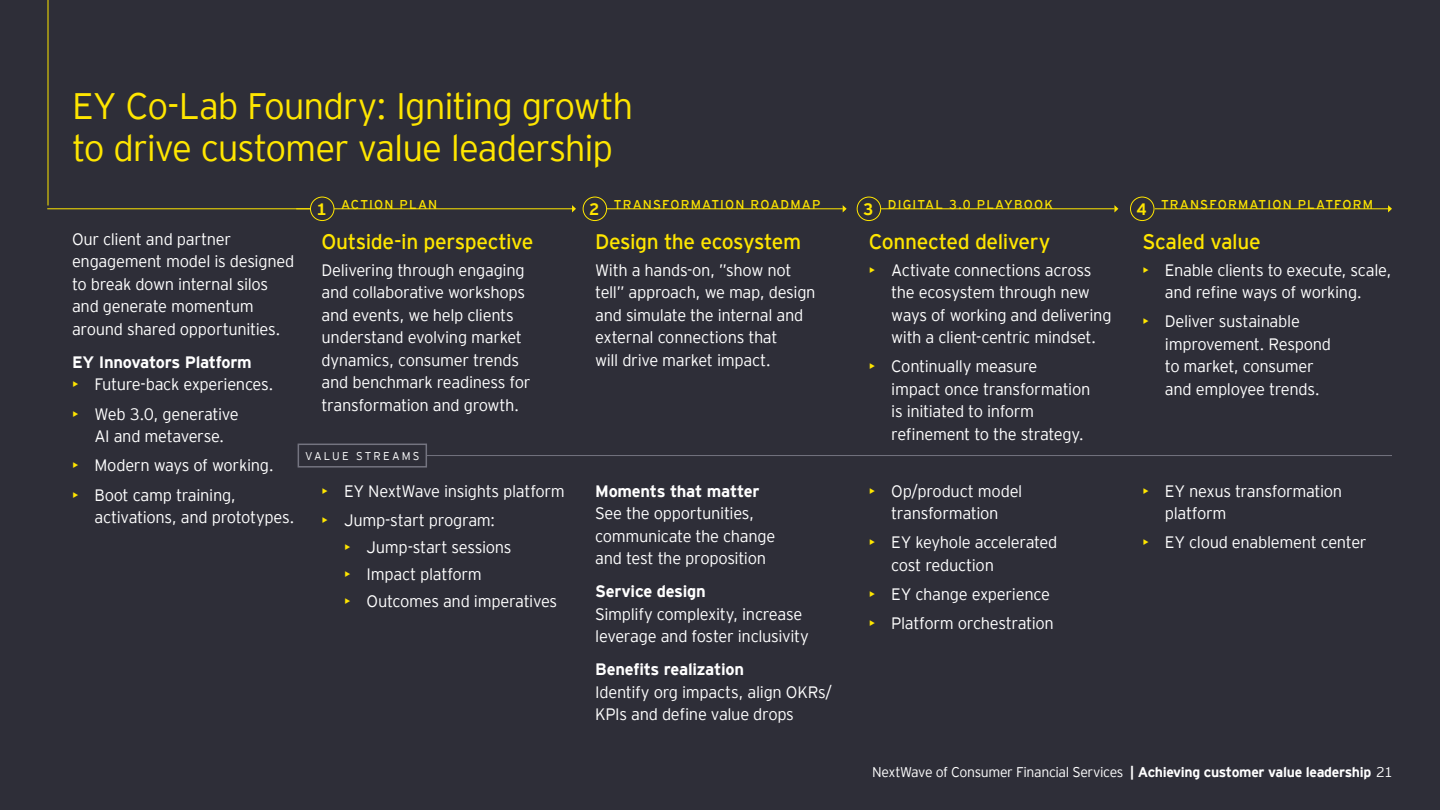
<style>
.page{position:relative;width:1440px;height:810px;background:#2e2e38}
.page>*{position:absolute;margin:0;border:0;box-sizing:border-box;transform-origin:0 0}
.Callout_Data{font:300 36.75px/42px "EY Interstate";letter-spacing:-.03em;color:#ffe600}
.Subhead_1_Regular{font:21px "EY Interstate";letter-spacing:-.02em;color:#ffe600}
.Body_copy{font:300 16.5px/22.5px "EY Interstate";letter-spacing:-.02em;color:#fff}
.Body_copy_headline{font:700 16.5px "EY Interstate";letter-spacing:-.02em;color:#fff}
.Body_copy_headline-2{font:700 16.5px "EY Interstate";color:#ffe600}
.t1{font:300 14.02px "EY Interstate";letter-spacing:-.03em;color:#fff}
.Caption_copy{font:12.75px "EY Interstate";letter-spacing:.085em;color:#ffe600}
.Caption_copy-2{font:300 11.25px "EY Interstate";letter-spacing:.19em;color:#fff}
.s1{color:#ffe600}
.s2{font-weight:700}
</style>
<div class="page">
<hr style="left:881px;top:208px;width:233px;height:1px;background:#ffe600">
<svg style="left:1114px;top:205px;width:4px;height:7px"></svg>
<hr style="left:1155px;top:208px;width:233px;height:1px;background:#ffe600">
<svg style="left:1388px;top:205px;width:4px;height:7px"></svg>
<hr style="left:595px;top:208px;width:248px;height:1px;background:#ffe600">
<svg style="left:843px;top:205px;width:4px;height:7px"></svg>
<hr style="left:296px;top:208px;width:276px;height:1px;background:#ffe600">
<svg style="left:572px;top:205px;width:4px;height:7px"></svg>
<hr style="left:47px;top:208px;width:267px;height:1px;background:#ffe600">
<hr style="left:48px;top:0;width:1px;height:206px;background:#ffe600">
<div style="left:583px;top:197px;width:24px;height:24px;background:#2e2e38;border-radius:50%"></div>
<div style="left:583px;top:197px;width:24px;height:24px;border:1px solid #ffe600;border-radius:50%"></div>
<div style="left:310px;top:197px;width:24px;height:24px;background:#2e2e38;border-radius:50%"></div>
<div style="left:310px;top:197px;width:24px;height:24px;border:1px solid #ffe600;border-radius:50%"></div>
<div style="left:857px;top:197px;width:24px;height:24px;border:1px solid #ffe600;border-radius:50%"></div>
<div style="left:1130px;top:197px;width:24px;height:24px;border:1px solid #ffe600;border-radius:50%"></div>
<div style="left:298px;top:444px;width:129px;height:24px;border:2px solid #747480"></div>
<hr style="left:426px;top:455px;width:966px;height:1px;background:#747480">
<p class="Callout_Data" style="left:72px;top:83px;width:563px">EY Co-Lab Foundry: Igniting growth to drive customer value leadership</p>
<p class="Body_copy" style="left:72px;top:227px;width:224px">Our client and partner engagement model is designed to break down internal silos and generate momentum around shared opportunities.</p>
<p class="Body_copy_headline" style="left:72px;top:350px;width:181px">EY Innovators Platform</p>
<p class="Body_copy" style="left:72px;top:372px;width:203px"><span class="s1">•</span> Future-back experiences.</p>
<p class="Body_copy" style="left:72px;top:402px;width:168px;text-align:center"><span class="s1">•</span> Web 3.0, generative<br>AI and metaverse.</p>
<p class="Body_copy" style="left:72px;top:453px;width:203px"><span class="s1">•</span> Modern ways of working.</p>
<p class="Body_copy" style="left:94px;top:483px;width:202px;text-indent:-22px"><span class="s1">•</span> Boot camp training, activations, and prototypes.</p>
<p class="Caption_copy" style="left:341px;top:195px;width:98px">ACTION PLAN</p>
<p class="Caption_copy" style="left:614px;top:195px;width:208px">TRANSFORMATION ROADMAP</p>
<p class="Caption_copy" style="left:888px;top:195px;width:167px">DIGITAL 3.0 PLAYBOOK</p>
<p class="Caption_copy" style="left:1161px;top:195px;width:214px">TRANSFORMATION PLATFORM</p>
<p class="Body_copy_headline-2" style="left:317px;top:198px;width:12px">1</p>
<p class="Body_copy_headline-2" style="left:589px;top:198px;width:12px">2</p>
<p class="Body_copy_headline-2" style="left:863px;top:198px;width:12px">3</p>
<p class="Body_copy_headline-2" style="left:1137px;top:198px;width:12px">4</p>
<p class="Subhead_1_Regular" style="left:322px;top:226px;width:213px">Outside-in perspective</p>
<p class="Body_copy" style="left:322px;top:257px;width:210px">Delivering through engaging and collaborative workshops and events, we help clients understand evolving market dynamics, consumer trends and benchmark readiness for transformation and growth.</p>
<p class="Caption_copy-2" style="left:305px;top:448px;width:116px">VALUE STREAMS</p>
<p class="Body_copy" style="left:322px;top:478px;width:245px"><span class="s1">•</span> EY NextWave insights platform</p>
<p class="Body_copy" style="left:322px;top:508px;width:175px"><span class="s1">•</span> Jump-start program:</p>
<p class="Body_copy" style="left:344px;top:535px;width:169px"><span class="s1">•</span> Jump-start sessions</p>
<p class="Body_copy" style="left:344px;top:562px;width:139px"><span class="s1">•</span> Impact platform</p>
<p class="Body_copy" style="left:344px;top:589px;width:215px"><span class="s1">•</span> Outcomes and imperatives</p>
<p class="Subhead_1_Regular" style="left:595px;top:226px;width:208px">Design the ecosystem</p>
<p class="Body_copy" style="left:595px;top:257px;width:222px">With a hands-on, ”show not tell” approach, we map, design and simulate the internal and external connections that<br>will drive market impact.</p>
<p class="Body_copy_headline" style="left:595px;top:479px;width:166px">Moments that matter</p>
<p class="Body_copy" style="left:595px;top:501px;width:182px">See the opportunities, communicate the change and test the proposition</p>
<p class="Body_copy_headline" style="left:595px;top:579px;width:112px">Service design</p>
<p class="Body_copy" style="left:595px;top:601px;width:215px">Simplify complexity, increase leverage and foster inclusivity</p>
<p class="Body_copy_headline" style="left:595px;top:657px;width:150px">Benefits realization</p>
<p class="Body_copy" style="left:595px;top:679px;width:239px">Identify org impacts, align OKRs/<br>KPIs and define value drops</p>
<p class="Subhead_1_Regular" style="left:869px;top:226px;width:183px">Connected delivery</p>
<p class="Body_copy" style="left:891px;top:257px;width:222px;text-indent:-22px"><span class="s1">•</span> Activate connections across the ecosystem through new ways of working and delivering with a client-centric mindset.</p>
<p class="Body_copy" style="left:891px;top:354px;width:201px;text-indent:-22px"><span class="s1">•</span> Continually measure impact once transformation is initiated to inform refinement to the strategy.</p>
<p class="Body_copy" style="left:869px;top:478px;width:155px;text-align:center"><span class="s1">•</span> Op/product model transformation</p>
<p class="Body_copy" style="left:891px;top:530px;width:168px;text-indent:-22px"><span class="s1">•</span> EY keyhole accelerated cost reduction</p>
<p class="Body_copy" style="left:869px;top:582px;width:183px"><span class="s1">•</span> EY change experience</p>
<p class="Body_copy" style="left:869px;top:611px;width:187px"><span class="s1">•</span> Platform orchestration</p>
<p class="Subhead_1_Regular" style="left:1142px;top:226px;width:120px">Scaled value</p>
<p class="Body_copy" style="left:1142px;top:257px;width:251px;text-align:center"><span class="s1">•</span> Enable clients to execute, scale, and refine ways of working.</p>
<p class="Body_copy" style="left:1165px;top:309px;width:168px;text-indent:-22px"><span class="s1">•</span> Deliver sustainable improvement. Respond to market, consumer and employee trends.</p>
<p class="Body_copy" style="left:1165px;top:478px;width:179px;text-indent:-22px"><span class="s1">•</span> EY nexus transformation platform</p>
<p class="Body_copy" style="left:1142px;top:530px;width:226px"><span class="s1">•</span> EY cloud enablement center</p>
<p class="t1" style="left:872px;top:762px;width:522px">NextWave of Consumer Financial Services <span class="s2">| Achieving customer value leadership</span> 21</p>
</div>
